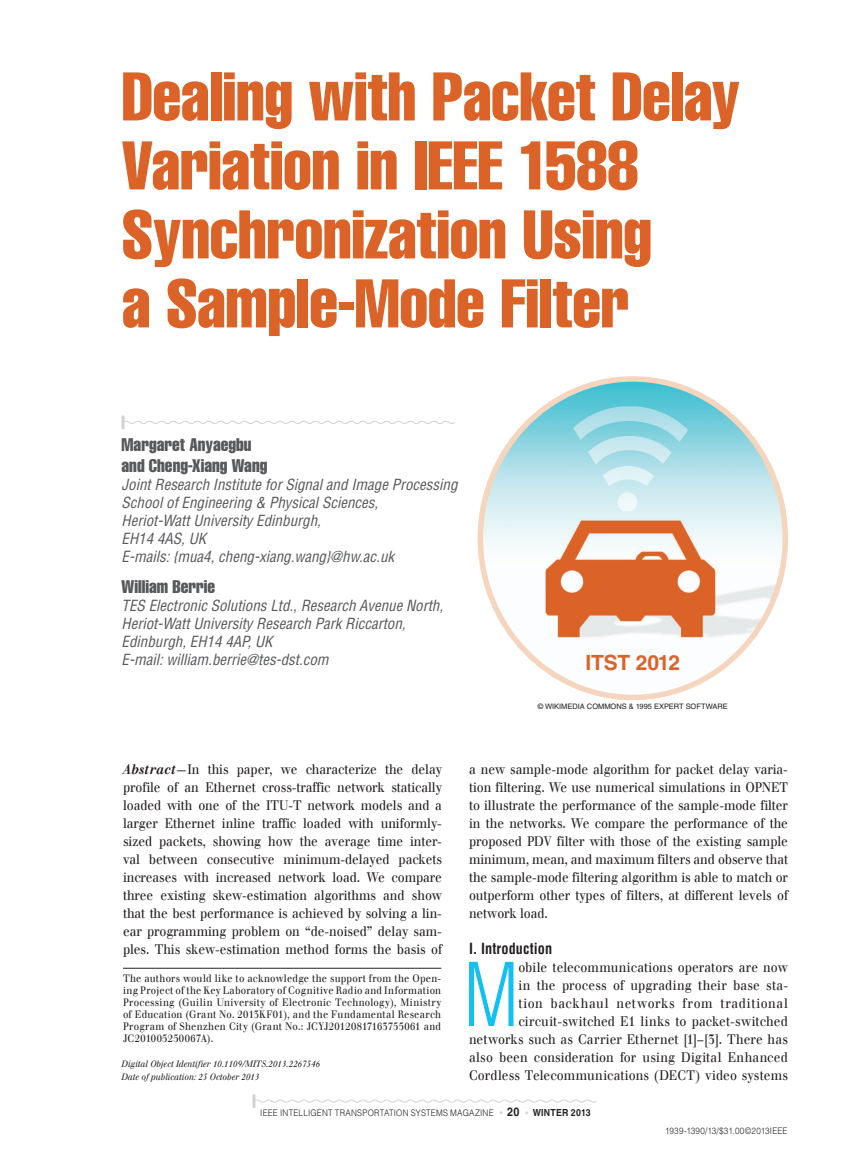
<style>
.page{position:relative;width:851px;height:1161px;background:#fff}
.page>*{position:absolute;margin:0;border:0;box-sizing:border-box;transform-origin:0 0}
.t1{font:300 condensed 85.5px "Helvetica LT Std";color:#12c0f2;scale:.9 1}
.t2{font:67.5px/69px "Helvetica LT Std Comp";letter-spacing:-.005em;color:#db6327}
.t3{font:700 21px "Helvetica LT Std";letter-spacing:-.03em;color:#db6327}
.t4{font:18px/21px "Helvetica LT Std Comp";color:#57585a}
.t5{font:italic condensed 15px/18px "Helvetica LT Std";color:#57585a}
.t6{font:700 condensed 15px "Helvetica LT Std";letter-spacing:.005em;color:#231f20;scale:.95 1}
.t7{font:13.5px/18px "Walbaum Com";color:#231f20;text-align:justify;scale:.9 1}
.t8{font:10.5px/12px "Walbaum Com";letter-spacing:.025em;color:#231f20;text-align:justify;scale:.9 1}
.t9{font:300 9px "Helvetica LT Std";letter-spacing:.03em;color:#231f20;scale:.9 1}
.t10{font:italic 9px/13.5px "Walbaum Com";color:#231f20;scale:.9 1}
.t11{font:7.5px "Helvetica LT Std";letter-spacing:-.005em;color:#231f20}
.s1{font-weight:700;font-style:italic}
.s2{font-style:italic}
.s3{font-weight:400;color:#d1d2d4}
.s4{font-weight:700;font-size:12px}
.s5{font-weight:700;font-size:9.75px}
</style>
<div class="page">
<svg style="left:255px;top:1099px;width:342px;height:5px"></svg>
<hr style="left:252px;top:1094px;width:3px;height:14px;background:#d1d2d4">
<svg style="left:122px;top:416px;width:333px;height:13px"></svg>
<img style="left:483px;top:379px;width:302px;height:318px">
<hr style="left:123px;top:968px;width:318px;height:1px;background:#231f20">
<h2 class="t2" style="left:122px;top:61px;width:620px">Dealing with Packet Delay<br>Variation in IEEE 1588<br>Synchronization Using<br>a Sample-Mode Filter</h2>
<h3 class="t4" style="left:122px;top:434px;width:147px">Margaret Anyaegbu and Cheng-Xiang Wang</h3>
<p class="t5" style="left:122px;top:475px;width:337px">Joint Research Institute for Signal and Image Processing School of Engineering &amp; Physical Sciences,<br>Heriot-Watt University Edinburgh,<br>EH14 4AS, UK<br>E-mails: {mua4, cheng-xiang.wang}@hw.ac.uk</p>
<h3 class="t4" style="left:122px;top:576px;width:95px">William Berrie</h3>
<p class="t5" style="left:122px;top:597px;width:323px">TES Electronic Solutions Ltd., Research Avenue North, Heriot-Watt University Research Park Riccarton, Edinburgh, EH14 4AP, UK<br>E-mail: william.berrie@tes-dst.com</p>
<h3 class="t3" style="left:585px;top:650px;width:96px">ITST 2012</h3>
<p class="t11" style="left:538px;top:702px;width:191px">© WIKIMEDIA COMMONS &amp; 1995 EXPERT SOFTWARE</p>
<p class="t7" style="left:123px;top:760px;width:356px"><span class="s1">Abstract</span><span class="s2">—</span>In this paper, we characterize the delay profile of an Ethernet cross-traffic network statically loaded with one of the ITU-T network models and a larger Ethernet inline traffic loaded with uniformly&shy;sized packets, showing how the average time inter&shy;val between consecutive minimum-delayed packets increases with increased network load. We compare three existing skew-estimation algorithms and show that the best performance is achieved by solving a lin&shy;ear programming problem on “de-noised” delay sam&shy;ples. This skew-estimation method forms the basis of</p>
<p class="t7" style="left:469px;top:760px;width:356px">a new sample-mode algorithm for packet delay varia&shy;tion filtering. We use numerical simulations in OPNET to illustrate the performance of the sample-mode filter in the networks. We compare the performance of the proposed PDV filter with those of the existing sample minimum, mean, and maximum filters and observe that the sample-mode filtering algorithm is able to match or outperform other types of filters, at different levels of network load.</p>
<p class="t6" style="left:469px;top:939px;width:89px">I. Introduction</p>
<h1 class="t1" style="left:463px;top:942px;width:63px">M</h1>
<p class="t7" style="left:469px;top:958px;width:356px;text-align:right">obile telecommunications operators are now<br>in the process of upgrading their base sta-<br>tion backhaul networks from traditional circuit-switched E1 links to packet-switched networks such as Carrier Ethernet [1]–[3]. There has also been consideration for using Digital Enhanced Cordless Telecommunications (DECT) video systems</p>
<p class="t8" style="left:123px;top:972px;width:355px">The authors would like to acknowledge the support from the Open&shy;ing Project of the Key Laboratory of Cognitive Radio and Information Processing (Guilin University of Electronic Technology), Ministry of Education (Grant No. 2013KF01), and the Fundamental Research Program of Shenzhen City (Grant No.: JCYJ20120817163755061 and JC201005250067A).</p>
<p class="t10" style="left:121px;top:1057px;width:222px">Digital Object Identifier 10.1109/MITS.2013.2267546<br>Date of publication: 25 October 2013</p>
<p class="t9" style="left:260px;top:1107px;width:368px">IEEE INTELLI GENT TRANSPORTATI ON SYSTEMS MAGAZI NE <span class="s3">•</span> <span class="s4">20</span> <span class="s3">•</span> <span class="s5">WINTER 2013</span></p>
<p class="t9" style="left:665px;top:1125px;width:137px">1939-1390/13/$31.00©2013IEEE</p>
</div>
